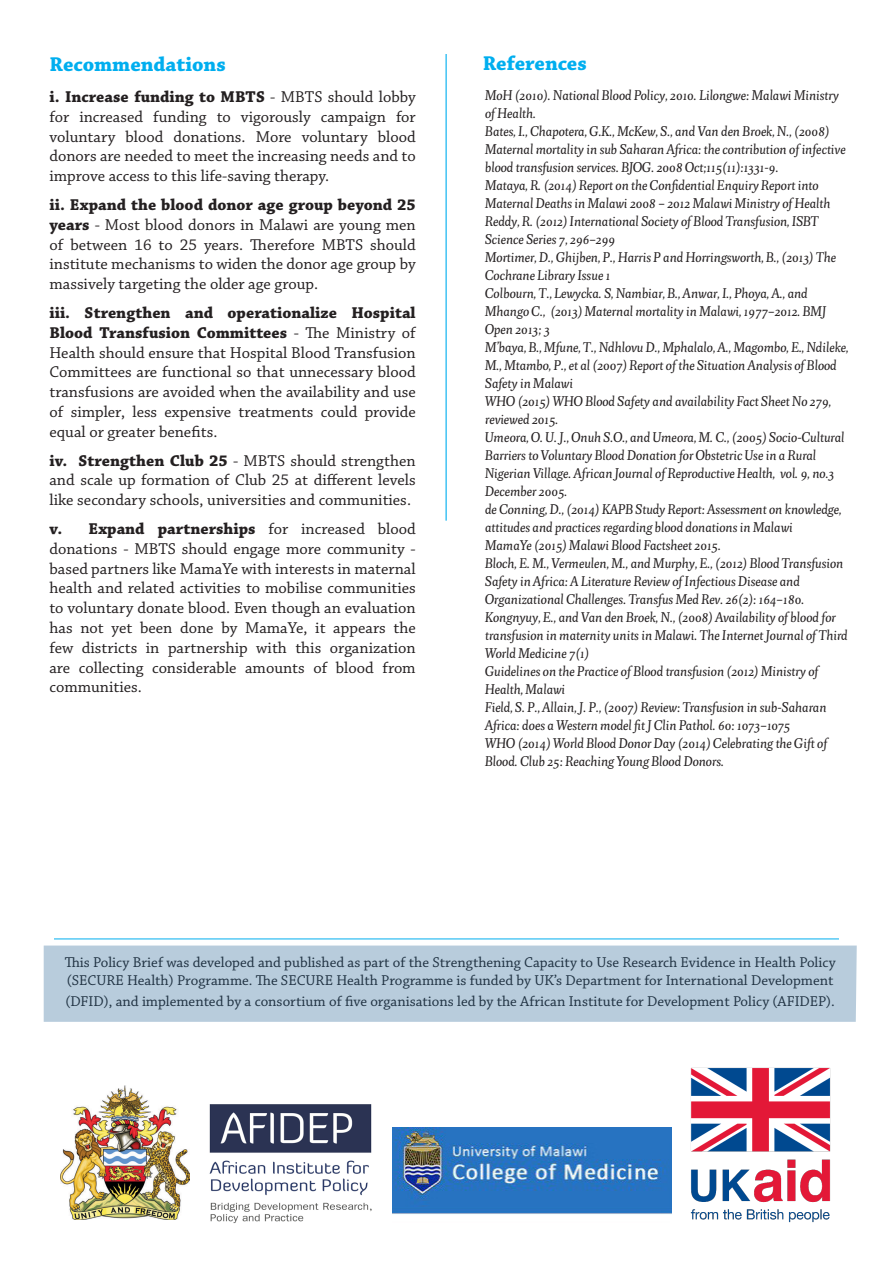
<style>
.page{position:relative;width:893px;height:1263px;background:#fff}
.page>*{position:absolute;margin:0;border:0;box-sizing:border-box;transform-origin:0 0}
.Para_One_-_User_Fees{font:700 21px "Chaparral Pro";color:#00aeef}
.Para_One_-_User_Fees-2{font:16.5px/19.8px "Chaparral Pro";color:#231f20;text-align:justify}
.t1{font:15px/18px "Chaparral Pro";color:#231f20}
.t2{font:13.95px/18px "Pigeon";color:#231f20}
.s1{font-weight:700}
</style>
<div class="page">
<hr style="left:446px;top:54px;width:1px;height:467px;background:#00aeef">
<hr style="left:54px;top:938px;width:785px;height:1px;background:#00aeef">
<img style="left:690px;top:1068px;width:141px;height:154px">
<img style="left:209px;top:1104px;width:163px;height:119px">
<img style="left:60px;top:1086px;width:130px;height:133px">
<div style="left:44px;top:945px;width:813px;height:77px;background:#b8ccdc"></div>
<img style="left:393px;top:1127px;width:278px;height:88px">
<p class="Para_One_-_User_Fees" style="left:50px;top:52px;width:178px">Recommendations</p>
<p class="Para_One_-_User_Fees-2" style="left:50px;top:88px;width:368px"><span class="s1">i. Increase funding to MBTS</span> - MBTS should lobby for increased funding to vigorously campaign for voluntary blood donations. More voluntary blood donors are needed to meet the increasing needs and to improve access to this life-saving therapy.</p>
<p class="Para_One_-_User_Fees-2" style="left:50px;top:196px;width:368px"><span class="s1">ii. Expand the blood donor age group beyond 25 years</span> - Most blood donors in Malawi are young men of between 16 to 25 years. Therefore MBTS should institute mechanisms to widen the donor age group by massively targeting the older age group.</p>
<p class="Para_One_-_User_Fees-2" style="left:50px;top:304px;width:368px"><span class="s1">iii. Strengthen and operationalize Hospital Blood Transfusion Committees</span> - The Ministry of Health should ensure that Hospital Blood Transfusion Committees are functional so that unnecessary blood transfusions are avoided when the availability and use of simpler, less expensive treatments could provide equal or greater benefits.</p>
<p class="Para_One_-_User_Fees-2" style="left:50px;top:451px;width:368px"><span class="s1">iv. Strengthen Club 25</span> - MBTS should strengthen and scale up formation of Club 25 at different levels like secondary schools, universities and communities.</p>
<p class="Para_One_-_User_Fees-2" style="left:50px;top:520px;width:368px"><span class="s1">v. Expand partnerships</span> for increased blood donations - MBTS should engage more community - based partners like MamaYe with interests in maternal health and related activities to mobilise communities to voluntary donate blood. Even though an evaluation has not yet been done by MamaYe, it appears the few districts in partnership with this organization are collecting considerable amounts of blood from communities.</p>
<p class="Para_One_-_User_Fees" style="left:483px;top:51px;width:106px">References</p>
<p class="t2" style="left:485px;top:86px;width:355px">MoH (2010). National Blood Policy, 2010. Lilongwe: Malawi Ministry of Health.</p>
<p class="t2" style="left:485px;top:122px;width:362px">Bates, I., Chapotera, G.K., McKew, S., and Van den Broek, N., (2008)<br>Maternal mortality in sub Saharan Africa: the contribution of infective blood transfusion services. BJOG. 2008 Oct;115(11):1331-9.</p>
<p class="t2" style="left:485px;top:176px;width:347px">Mataya, R. (2014) Report on the Confidential Enquiry Report into<br>Maternal Deaths in Malawi 2008 – 2012 Malawi Ministry of Health</p>
<p class="t2" style="left:485px;top:212px;width:335px">Reddy, R. (2012) International Society of Blood Transfusion, ISBT<br>Science Series 7, 296–299</p>
<p class="t2" style="left:485px;top:248px;width:352px">Mortimer, D., Ghijben, P., Harris P and Horringsworth, B., (2013) The<br>Cochrane Library Issue 1</p>
<p class="t2" style="left:485px;top:284px;width:342px">Colbourn, T., Lewycka. S, Nambiar, B., Anwar, I., Phoya, A., and<br>Mhango C., (2013) Maternal mortality in Malawi, 1977–2012. BMJ<br>Open 2013; 3</p>
<p class="t2" style="left:485px;top:338px;width:365px">M’baya, B., Mfune, T., Ndhlovu D., Mphalalo, A., Magombo, E., Ndileke,<br>M., Mtambo, P., et al (2007) Report of the Situation Analysis of Blood<br>Safety in Malawi</p>
<p class="t2" style="left:485px;top:392px;width:348px">WHO (2015) WHO Blood Safety and availability Fact Sheet No 279, reviewed 2015.</p>
<p class="t2" style="left:485px;top:428px;width:361px">Umeora, O. U. J., Onuh S.O., and Umeora, M. C., (2005) Socio-Cultural Barriers to Voluntary Blood Donation for Obstetric Use in a Rural Nigerian Village. African Journal of Reproductive Health, vol. 9, no.3<br>December 2005.</p>
<p class="t2" style="left:485px;top:500px;width:358px">de Conning, D., (2014) KAPB Study Report: Assessment on knowledge, attitudes and practices regarding blood donations in Malawi</p>
<p class="t2" style="left:485px;top:536px;width:237px">MamaYe (2015) Malawi Blood Factsheet 2015.</p>
<p class="t2" style="left:485px;top:554px;width:360px">Bloch, E. M., Vermeulen, M., and Murphy, E., (2012) Blood Transfusion<br>Safety in Africa: A Literature Review of Infectious Disease and<br>Organizational Challenges. Transfus Med Rev. 26(2): 164–180.</p>
<p class="t2" style="left:485px;top:608px;width:364px">Kongnyuy, E., and Van den Broek, N., (2008) Availability of blood for transfusion in maternity units in Malawi. The Internet Journal of Third<br>World Medicine 7(1)</p>
<p class="t2" style="left:485px;top:662px;width:335px">Guidelines on the Practice of Blood transfusion (2012) Ministry of<br>Health, Malawi</p>
<p class="t2" style="left:485px;top:698px;width:343px">Field, S. P., Allain, J. P., (2007) Review: Transfusion in sub-Saharan<br>Africa: does a Western model fit J Clin Pathol. 60: 1073–1075</p>
<p class="t2" style="left:485px;top:734px;width:344px">WHO (2014) World Blood Donor Day (2014) Celebrating the Gift of<br>Blood. Club 25: Reaching Young Blood Donors.</p>
<p class="t1" style="left:65px;top:954px;width:773px">This Policy Brief was developed and published as part of the Strengthening Capacity to Use Research Evidence in Health Policy (SECURE Health) Programme. The SECURE Health Programme is funded by UK’s Department for International Development</p>
<p class="t1" style="left:66px;top:993px;width:771px">(DFID), and implemented by a consortium of five organisations led by the African Institute for Development Policy (AFIDEP).</p>
</div>
